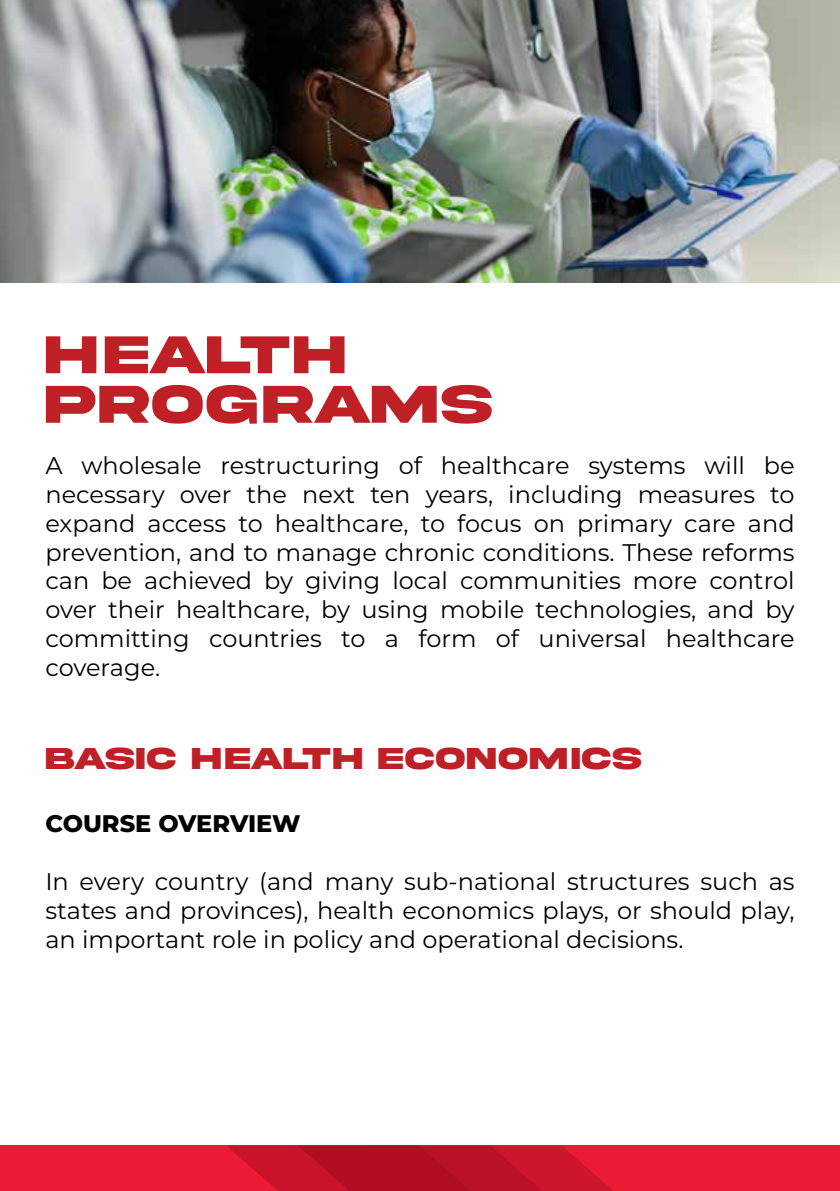
<style>
.page{position:relative;width:840px;height:1191px;background:#fff}
.page>*{position:absolute;margin:0;border:0;box-sizing:border-box;transform-origin:0 0}
.t1{font:700 56.2px/49.4px "Akira Expanded Super";letter-spacing:.045em;color:#bf2026}
.t2{font:700 32px "Akira Expanded Super";letter-spacing:.055em;color:#bf2026}
.t3{font:24px/28.8px "Montserrat";color:#000;text-align:justify}
.t4{font:800 24px "Montserrat";color:#000}
</style>
<div class="page">
<div style="left:0;top:1145px;width:839px;height:46px;background:#ec1b34"></div>
<svg style="left:227px;top:1145px;width:386px;height:46px;background:#c31229"></svg>
<img style="left:0;top:0;width:839px;height:282px">
<h1 class="t1" style="left:45px;top:331px;width:448px">HEALTH<br>PROGRAMS</h1>
<p class="t3" style="left:45px;top:450px;width:750px">A wholesale restructuring of healthcare systems will be necessary over the next ten years, including measures to expand access to healthcare, to focus on primary care and prevention, and to manage chronic conditions. These reforms can be achieved by giving local communities more control over their healthcare, by using mobile technologies, and by committing countries to a form of universal healthcare coverage.</p>
<h2 class="t2" style="left:46px;top:743px;width:596px">BASIC HEALTH ECONOMICS</h2>
<p class="t4" style="left:45px;top:806px;width:257px">COURSE OVERVIEW</p>
<p class="t3" style="left:45px;top:866px;width:750px">In every country (and many sub-national structures such as states and provinces), health economics plays, or should play, an important role in policy and operational decisions.</p>
</div>
